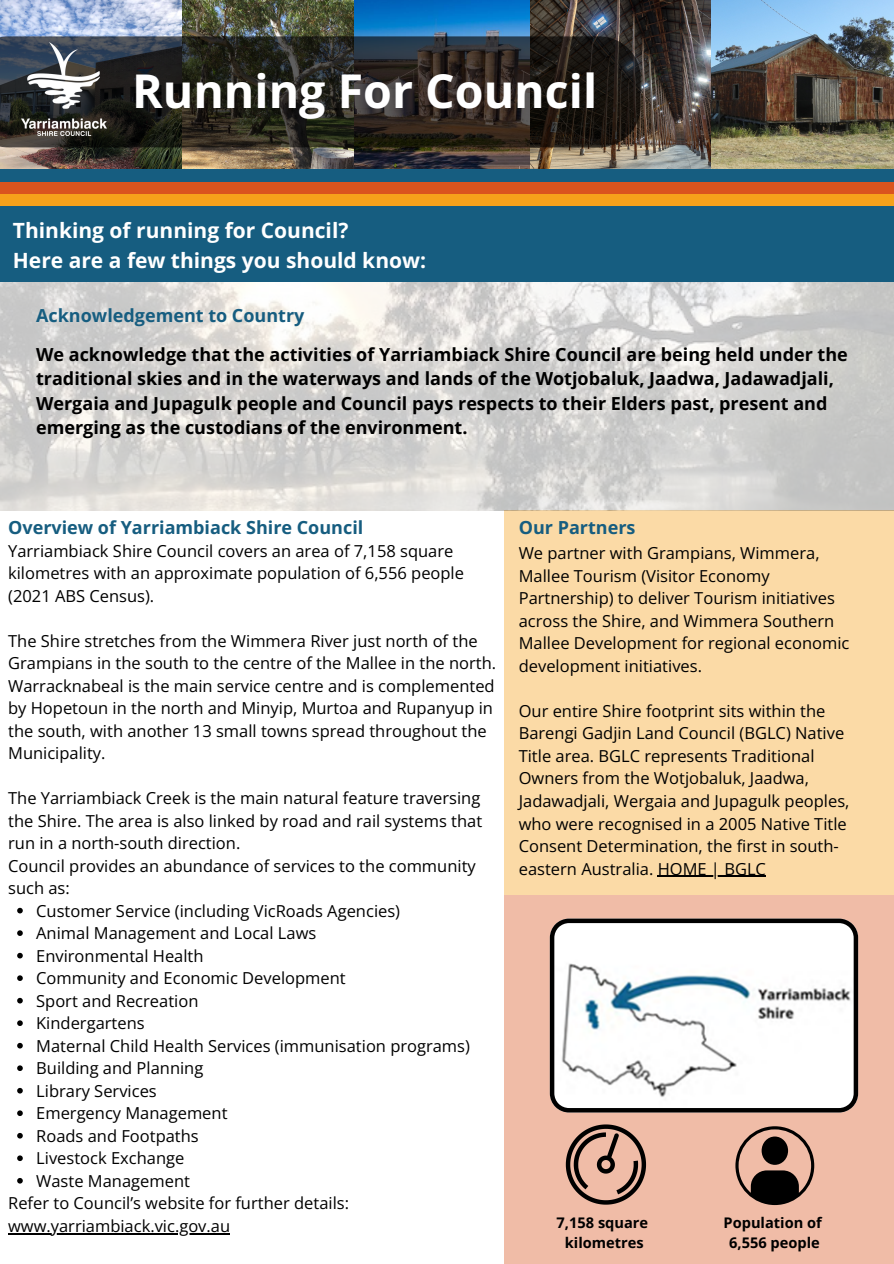
<style>
.page{position:relative;width:894px;height:1264px;background:#fff}
.page>*{position:absolute;margin:0;border:0;box-sizing:border-box;transform-origin:0 0}
.t1{font:700 46.5px "Open Sans";color:#fff}
.t2{font:700 21px/29.2px "Open Sans";color:#fff}
.t3{font:700 18px/24.5px "Open Sans";color:#000}
.t4{font:700 18px "Open Sans";color:#165d80}
.t5{font:16.5px/22.5px "Open Sans";color:#000}
.t6{font:700 14.55px "Open Sans";color:#000}
</style>
<div class="page">
<img style="left:353px;top:0;width:540px;height:169px">
<img style="left:182px;top:0;width:171px;height:169px">
<img style="left:0;top:0;width:182px;height:169px">
<div style="left:0;top:169px;width:893px;height:25px;background:#165d80"></div>
<div style="left:0;top:182px;width:893px;height:25px;background:#da541e"></div>
<div style="left:0;top:194px;width:893px;height:13px;background:#f6a11a"></div>
<svg style="left:0;top:36px;width:640px;height:111px"></svg>
<img style="left:22px;top:43px;width:84px;height:93px">
<div style="left:504px;top:510px;width:389px;height:385px;background:#fbdaa6"></div>
<div style="left:504px;top:895px;width:389px;height:368px;background:#f0bca7"></div>
<svg style="left:735px;top:1126px;width:79px;height:78px"></svg>
<svg style="left:565px;top:1124px;width:81px;height:80px"></svg>
<svg style="left:549px;top:918px;width:308px;height:194px"></svg>
<img style="left:0;top:282px;width:893px;height:228px">
<div style="left:0;top:207px;width:893px;height:75px;background:#165d80"></div>
<svg style="left:17px;top:907px;width:6px;height:6px"></svg>
<svg style="left:17px;top:930px;width:6px;height:5px"></svg>
<svg style="left:17px;top:952px;width:6px;height:6px"></svg>
<svg style="left:17px;top:975px;width:6px;height:5px"></svg>
<svg style="left:17px;top:997px;width:6px;height:6px"></svg>
<svg style="left:17px;top:1020px;width:6px;height:5px"></svg>
<svg style="left:17px;top:1042px;width:6px;height:6px"></svg>
<svg style="left:17px;top:1065px;width:6px;height:5px"></svg>
<svg style="left:17px;top:1087px;width:6px;height:6px"></svg>
<svg style="left:17px;top:1110px;width:6px;height:5px"></svg>
<svg style="left:17px;top:1133px;width:6px;height:5px"></svg>
<svg style="left:17px;top:1155px;width:6px;height:5px"></svg>
<svg style="left:17px;top:1178px;width:6px;height:5px"></svg>
<hr style="left:8px;top:1232px;width:222px;height:2px;background:#000">
<hr style="left:657px;top:875px;width:108px;height:1px;background:#000">
<h4 class="t1" style="left:132px;top:59px;width:466px">Running For Council</h4>
<p class="t2" style="left:13px;top:216px;width:414px">Thinking of running for Council?<br>Here are a few things you should know:</p>
<h1 class="t4" style="left:36px;top:303px;width:270px">Acknowledgement to Country</h1>
<h2 class="t3" style="left:36px;top:341px;width:813px">We acknowledge that the activities of Yarriambiack Shire Council are being held under the traditional skies and in the waterways and lands of the Wotjobaluk, Jaadwa, Jadawadjali, Wergaia and Jupagulk people and Council pays respects to their Elders past, present and emerging as the custodians of the environment.</h2>
<p class="t4" style="left:8px;top:515px;width:356px">Overview of Yarriambiack Shire Council</p>
<p class="t5" style="left:8px;top:539px;width:457px">Yarriambiack Shire Council covers an area of 7,158 square kilometres with an approximate population of 6,556 people (2021 ABS Census).</p>
<h3 class="t5" style="left:8px;top:629px;width:489px">The Shire stretches from the Wimmera River just north of the Grampians in the south to the centre of the Mallee in the north.<br>Warracknabeal is the main service centre and is complemented by Hopetoun in the north and Minyip, Murtoa and Rupanyup in the south, with another 13 small towns spread throughout the Municipality.</h3>
<h3 class="t5" style="left:8px;top:786px;width:475px">The Yarriambiack Creek is the main natural feature traversing the Shire. The area is also linked by road and rail systems that run in a north-south direction.<br>Council provides an abundance of services to the community such as:</h3>
<h3 class="t5" style="left:36px;top:899px;width:365px">Customer Service (including VicRoads Agencies)</h3>
<h4 class="t5" style="left:36px;top:921px;width:281px">Animal Management and Local Laws</h4>
<h4 class="t5" style="left:36px;top:944px;width:169px">Environmental Health</h4>
<h4 class="t5" style="left:36px;top:966px;width:311px">Community and Economic Development</h4>
<p class="t5" style="left:36px;top:989px;width:164px">Sport and Recreation</p>
<p class="t5" style="left:36px;top:1011px;width:110px">Kindergartens</p>
<p class="t5" style="left:36px;top:1034px;width:435px">Maternal Child Health Services (immunisation programs)</p>
<p class="t5" style="left:36px;top:1056px;width:169px">Building and Planning</p>
<p class="t5" style="left:36px;top:1079px;width:122px">Library Services</p>
<p class="t5" style="left:36px;top:1101px;width:193px">Emergency Management</p>
<p class="t5" style="left:36px;top:1124px;width:164px">Roads and Footpaths</p>
<p class="t5" style="left:36px;top:1146px;width:150px">Livestock Exchange</p>
<p class="t5" style="left:36px;top:1169px;width:155px">Waste Management</p>
<p class="t5" style="left:8px;top:1191px;width:342px">Refer to Council’s website for further details:</p>
<p class="t5" style="left:8px;top:1214px;width:223px">www.yarriambiack.vic.gov.au</p>
<p class="t6" style="left:556px;top:1212px;width:93px">7,158 square</p>
<p class="t6" style="left:564px;top:1232px;width:80px">kilometres</p>
<p class="t4" style="left:518px;top:515px;width:118px">Our Partners</p>
<p class="t5" style="left:518px;top:541px;width:332px">We partner with Grampians, Wimmera, Mallee Tourism (Visitor Economy Partnership) to deliver Tourism initiatives across the Shire, and Wimmera Southern Mallee Development for regional economic development initiatives.</p>
<p class="t5" style="left:518px;top:699px;width:332px">Our entire Shire footprint sits within the Barengi Gadjin Land Council (BGLC) Native Title area. BGLC represents Traditional Owners from the Wotjobaluk, Jaadwa, Jadawadjali, Wergaia and Jupagulk peoples, who were recognised in a 2005 Native Title Consent Determination, the first in south&shy;eastern Australia. HOME | BGLC</p>
<h4 class="t6" style="left:723px;top:1212px;width:100px">Population of</h4>
<h4 class="t6" style="left:729px;top:1232px;width:92px">6,556 people</h4>
</div>
